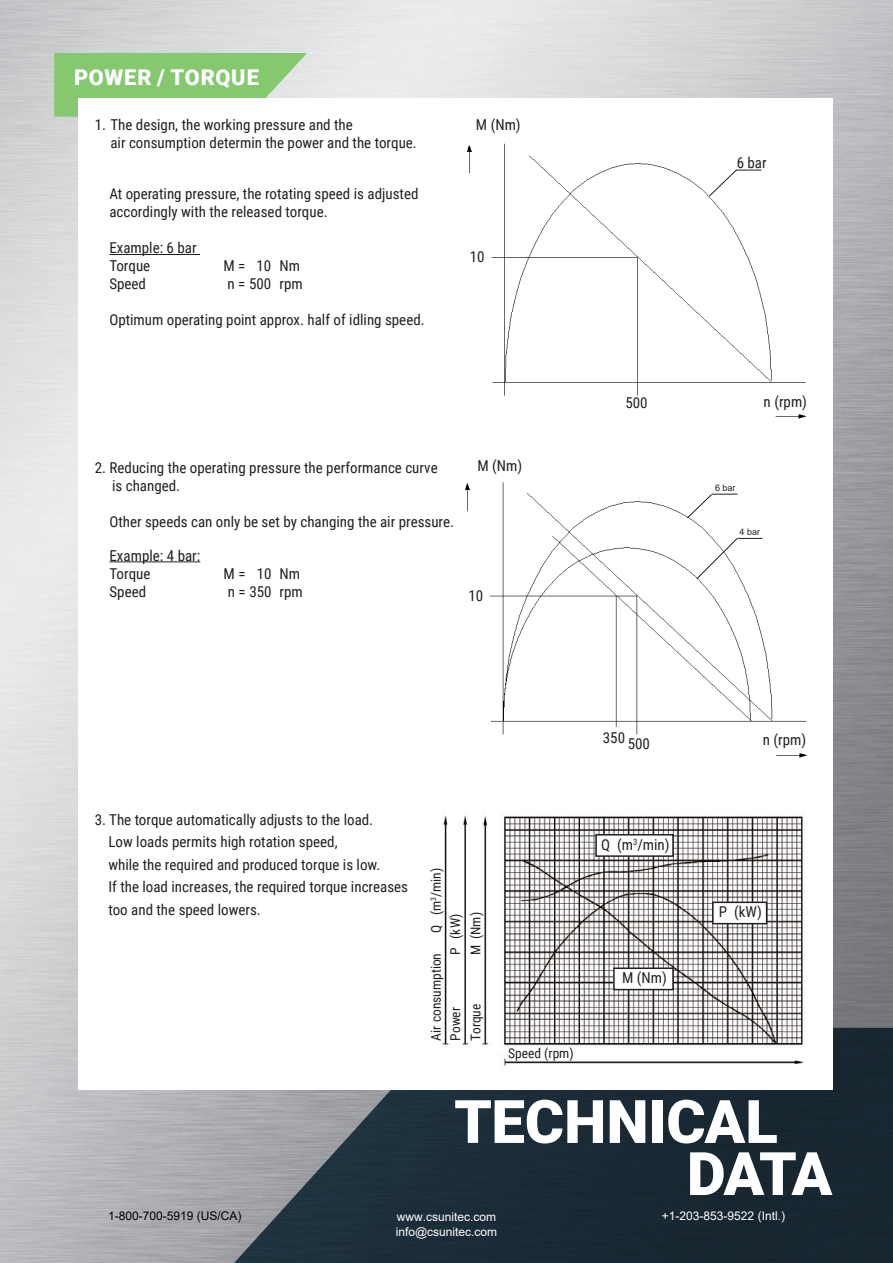
<style>
.page{position:relative;width:893px;height:1263px;background:#fff}
.page>*{position:absolute;margin:0;border:0;box-sizing:border-box;transform-origin:0 0}
.t1{font:900 60px "Roboto";letter-spacing:-.005em;color:#fff}
.t2{font:900 21.75px "Roboto";letter-spacing:.035em;color:#fff}
.t3{font:15px "Roboto Condensed";color:#231f20}
.t4{font:13.5px "Roboto Condensed";color:#231f20}
.t5{font:12px/14.4px "Arial";color:#fff}
.t6{font:12px "Arial";color:#000}
.t7{font:9px "Arial";color:#231f20}
</style>
<div class="page">
<img style="left:0;top:0;width:893px;height:1263px">
<svg style="left:223px;top:1028px;width:670px;height:235px;background:#2c3a44"></svg>
<svg style="left:54px;top:53px;width:253px;height:64px;background:#8cca78"></svg>
<div style="left:78px;top:98px;width:754px;height:991px;background:#fff"></div>
<hr style="left:109px;top:254px;width:91px;height:1px;background:#231f20">
<img style="left:464px;top:482px;width:344px;height:276px">
<svg style="left:696px;top:537px;width:66px;height:43px"></svg>
<svg style="left:686px;top:493px;width:52px;height:26px"></svg>
<hr style="left:110px;top:561px;width:90px;height:1px;background:#231f20">
<img style="left:466px;top:143px;width:341px;height:276px">
<svg style="left:708px;top:169px;width:53px;height:28px"></svg>
<img style="left:442px;top:815px;width:362px;height:251px">
<div style="left:596px;top:835px;width:77px;height:21px;background:#fff"></div>
<div style="left:595px;top:834px;width:79px;height:23px;border:2px solid #231f20"></div>
<div style="left:713px;top:902px;width:54px;height:22px;background:#fff"></div>
<div style="left:712px;top:901px;width:55px;height:23px;border:2px solid #231f20"></div>
<div style="left:614px;top:968px;width:59px;height:21px;background:#fff"></div>
<div style="left:613px;top:967px;width:61px;height:23px;border:2px solid #231f20"></div>
<p class="t2" style="left:74px;top:62px;width:186px">POWER / TORQUE</p>
<p class="t3" style="left:95px;top:114px;width:260px">1. The design, the working pressure and the</p>
<p class="t3" style="left:110px;top:132px;width:308px">air consumption determin the power and the torque.</p>
<p class="t3" style="left:109px;top:184px;width:311px">At operating pressure, the rotating speed is adjusted</p>
<p class="t3" style="left:109px;top:202px;width:220px">accordingly with the released torque.</p>
<p class="t3" style="left:109px;top:238px;width:89px">Example: 6 bar</p>
<p class="t3" style="left:109px;top:256px;width:42px">Torque</p>
<p class="t3" style="left:223px;top:256px;width:78px">M = 10 Nm</p>
<p class="t3" style="left:109px;top:274px;width:38px">Speed</p>
<p class="t3" style="left:228px;top:274px;width:77px">n = 500 rpm</p>
<p class="t3" style="left:109px;top:310px;width:317px">Optimum operating point approx. half of idling speed.</p>
<p class="t3" style="left:476px;top:114px;width:46px">M (Nm)</p>
<p class="t3" style="left:470px;top:246px;width:16px">10</p>
<p class="t3" style="left:95px;top:457px;width:344px">2. Reducing the operating pressure the performance curve</p>
<p class="t3" style="left:112px;top:475px;width:70px">is changed.</p>
<p class="t3" style="left:109px;top:511px;width:346px">Other speeds can only be set by changing the air pressure.</p>
<p class="t3" style="left:110px;top:545px;width:92px">Example: 4 bar:</p>
<p class="t3" style="left:110px;top:563px;width:42px">Torque</p>
<p class="t3" style="left:224px;top:563px;width:78px">M = 10 Nm</p>
<p class="t3" style="left:110px;top:581px;width:38px">Speed</p>
<p class="t3" style="left:228px;top:581px;width:77px">n = 350 rpm</p>
<p class="t3" style="left:477px;top:455px;width:46px">M (Nm)</p>
<p class="t3" style="left:469px;top:585px;width:16px">10</p>
<p class="t3" style="left:737px;top:153px;width:31px">6 bar</p>
<p class="t3" style="left:625px;top:392px;width:24px">500</p>
<p class="t3" style="left:764px;top:391px;width:45px">n (rpm)</p>
<p class="t7" style="left:715px;top:482px;width:22px">6 bar</p>
<p class="t7" style="left:740px;top:526px;width:22px">4 bar</p>
<p class="t3" style="left:95px;top:809px;width:280px">3. The torque automatically adjusts to the load.</p>
<p class="t3" style="left:108px;top:831px;width:231px">Low loads permits high rotation speed,</p>
<p class="t3" style="left:108px;top:854px;width:273px">while the required and produced torque is low.</p>
<p class="t3" style="left:108px;top:876px;width:301px">If the load increases, the required torque increases</p>
<p class="t3" style="left:108px;top:899px;width:154px">too and the speed lowers.</p>
<p class="t4" style="left:426px;top:932px;width:66px;rotate:-90deg">Q (m<sup>3</sup>/min)</p>
<p class="t4" style="left:466px;top:955px;width:45px;rotate:-90deg">M (Nm)</p>
<p class="t4" style="left:446px;top:955px;width:43px;rotate:-90deg">P (kW)</p>
<p class="t4" style="left:426px;top:1040px;width:89px;rotate:-90deg">Air consumption</p>
<p class="t4" style="left:466px;top:1040px;width:38px;rotate:-90deg">Torque</p>
<p class="t4" style="left:446px;top:1040px;width:35px;rotate:-90deg">Power</p>
<p class="t4" style="left:508px;top:1043px;width:67px">Speed (rpm)</p>
<p class="t3" style="left:603px;top:727px;width:24px">350</p>
<p class="t3" style="left:763px;top:729px;width:45px">n (rpm)</p>
<p class="t3" style="left:628px;top:733px;width:24px">500</p>
<p class="t3" style="left:601px;top:834px;width:70px">Q (m<sup>3</sup>/min)</p>
<p class="t3" style="left:622px;top:967px;width:46px">M (Nm)</p>
<p class="t3" style="left:719px;top:901px;width:44px">P (kW)</p>
<p class="t1" style="left:454px;top:1079px;width:325px">TECHNICAL</p>
<p class="t1" style="left:687px;top:1132px;width:147px">DATA</p>
<p class="t6" style="left:108px;top:1207px;width:135px">1-800-700-5919 (US/CA)</p>
<p class="t5" style="left:396px;top:1209px;width:103px">www.csunitec.com info@csunitec.com</p>
<p class="t5" style="left:662px;top:1208px;width:125px">+1-203-853-9522 (Intl.)</p>
</div>
